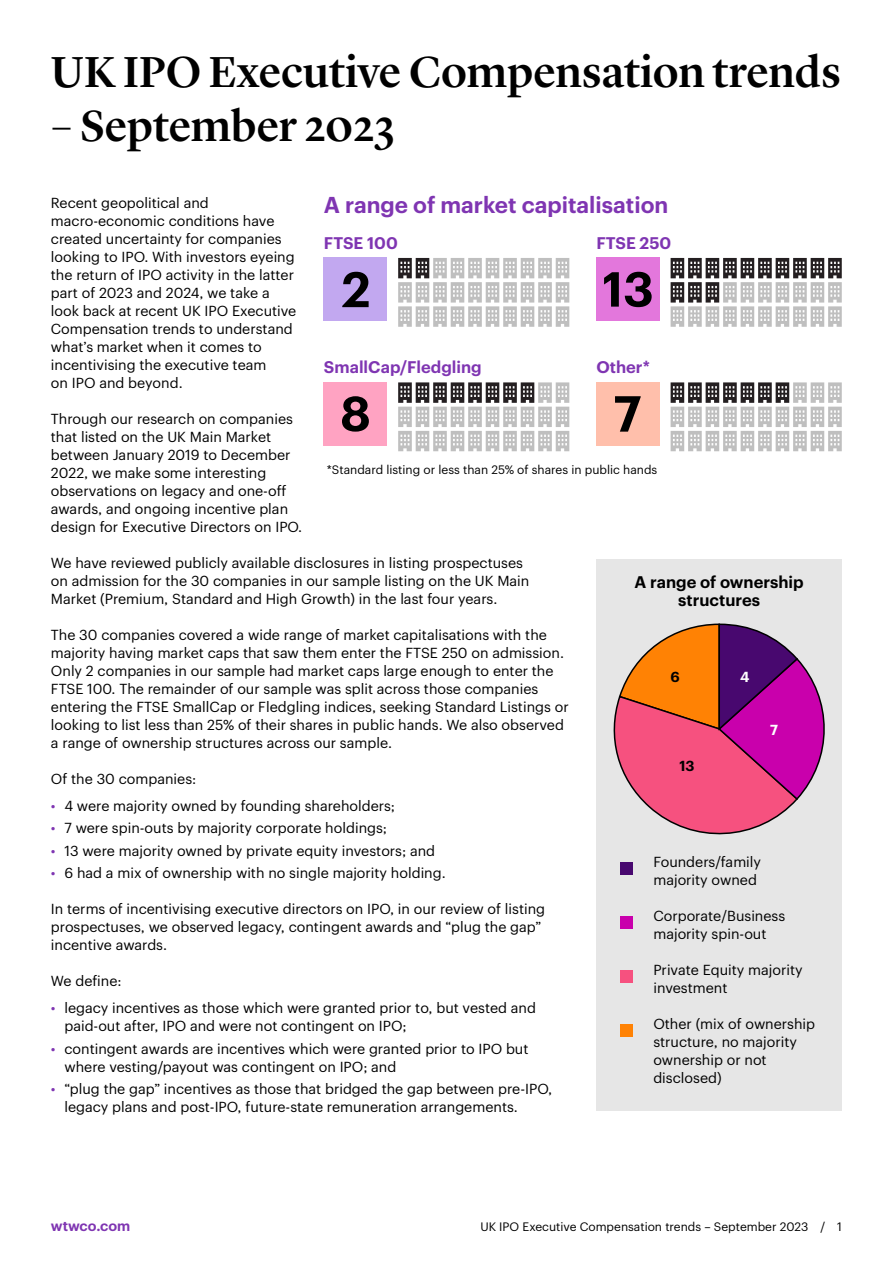
<style>
.page{position:relative;width:893px;height:1263px;background:#fff}
.page>*{position:absolute;margin:0;border:0;box-sizing:border-box;transform-origin:0 0}
.t1{font:500 45px "Lyon Display";color:#000}
.t2{font:600 22.5px "Graphik";color:#7f35b2}
.t3{font:600 16.5px "Graphik";color:#7f35b2}
.t4{font:600 16.5px/18px "Graphik";color:#000;text-align:center}
.t5{font:14.25px/18px "Graphik";color:#000}
.t6{font:600 14.25px "Graphik";color:#7f35b2}
.t7{font:600 14.25px "Graphik";color:#000}
.t8{font:600 14.25px "Graphik";color:#fff}
.t9{font:12px "Graphik";color:#000}
.s1{color:#7f35b2}
</style>
<div class="page">
<div style="left:596px;top:624px;width:246px;height:486px;background:#e6e6e6"></div>
<div style="left:596px;top:559px;width:246px;height:65px;background:#e6e6e6"></div>
<svg style="left:613px;top:623px;width:212px;height:212px"></svg>
<div style="left:621px;top:862px;width:12px;height:12px;background:#48086f"></div>
<div style="left:621px;top:916px;width:12px;height:12px;background:#c900ac"></div>
<div style="left:621px;top:970px;width:12px;height:12px;background:#f6517f"></div>
<div style="left:621px;top:1024px;width:12px;height:12px;background:#ff8204"></div>
<div style="left:596px;top:258px;width:63px;height:63px;background:#e377dc"></div>
<svg style="left:604px;top:272px;width:15px;height:35px"></svg>
<svg style="left:625px;top:272px;width:27px;height:35px"></svg>
<div style="left:324px;top:258px;width:63px;height:63px;background:#c2a8f0"></div>
<svg style="left:342px;top:272px;width:27px;height:35px"></svg>
<svg style="left:398px;top:258px;width:171px;height:69px"></svg>
<svg style="left:398px;top:382px;width:171px;height:69px"></svg>
<svg style="left:671px;top:258px;width:171px;height:69px"></svg>
<svg style="left:671px;top:382px;width:171px;height:69px"></svg>
<div style="left:324px;top:382px;width:63px;height:63px;background:#ffa3c2"></div>
<svg style="left:342px;top:396px;width:27px;height:36px"></svg>
<div style="left:596px;top:382px;width:63px;height:63px;background:#ffbfab"></div>
<svg style="left:615px;top:396px;width:26px;height:36px"></svg>
<h1 class="t1" style="left:51px;top:38px;width:791px">UK IPO Executive Compensation trends</h1>
<h1 class="t1" style="left:51px;top:92px;width:345px">– September 2023</h1>
<h2 class="t2" style="left:324px;top:188px;width:346px">A range of market capitalisation</h2>
<p class="t5" style="left:51px;top:192px;width:247px">Recent geopolitical and macro-economic conditions have created uncertainty for companies looking to IPO. With investors eyeing the return of IPO activity in the latter part of 2023 and 2024, we take a look back at recent UK IPO Executive<br>Compensation trends to understand what’s market when it comes to incentivising the executive team<br>on IPO and beyond.</p>
<p class="t5" style="left:51px;top:408px;width:253px">Through our research on companies that listed on the UK Main Market between January 2019 to December 2022, we make some interesting observations on legacy and one-off awards, and ongoing incentive plan design for Executive Directors on IPO.</p>
<p class="t5" style="left:51px;top:552px;width:480px">We have reviewed publicly available disclosures in listing prospectuses on admission for the 30 companies in our sample listing on the UK Main<br>Market (Premium, Standard and High Growth) in the last four years.</p>
<p class="t5" style="left:51px;top:624px;width:519px">The 30 companies covered a wide range of market capitalisations with the majority having market caps that saw them enter the FTSE 250 on admission.<br>Only 2 companies in our sample had market caps large enough to enter the FTSE 100. The remainder of our sample was split across those companies entering the FTSE SmallCap or Fledgling indices, seeking Standard Listings or looking to list less than 25% of their shares in public hands. We also observed a range of ownership structures across our sample.</p>
<p class="t5" style="left:51px;top:768px;width:147px">Of the 30 companies:</p>
<p class="t5" style="left:51px;top:795px;width:346px"><span class="s1">•</span> 4 were majority owned by founding shareholders;</p>
<p class="t5" style="left:51px;top:818px;width:338px"><span class="s1">•</span> 7 were spin-outs by majority corporate holdings;</p>
<p class="t5" style="left:51px;top:840px;width:386px"><span class="s1">•</span> 13 were majority owned by private equity investors; and</p>
<p class="t5" style="left:51px;top:863px;width:396px"><span class="s1">•</span> 6 had a mix of ownership with no single majority holding.</p>
<p class="t5" style="left:51px;top:899px;width:496px">In terms of incentivising executive directors on IPO, in our review of listing prospectuses, we observed legacy, contingent awards and “plug the gap” incentive awards.</p>
<p class="t5" style="left:51px;top:971px;width:72px">We define:</p>
<p class="t5" style="left:64px;top:998px;width:473px;text-indent:-13px"><span class="s1">•</span> legacy incentives as those which were granted prior to, but vested and paid-out after, IPO and were not contingent on IPO;</p>
<p class="t5" style="left:64px;top:1038px;width:466px;text-indent:-13px"><span class="s1">•</span> contingent awards are incentives which were granted prior to IPO but where vesting/payout was contingent on IPO; and</p>
<p class="t5" style="left:64px;top:1079px;width:489px;text-indent:-13px"><span class="s1">•</span> “plug the gap” incentives as those that bridged the gap between pre-IPO, legacy plans and post-IPO, future-state remuneration arrangements.</p>
<p class="t3" style="left:324px;top:230px;width:75px">FTSE 100</p>
<p class="t3" style="left:596px;top:230px;width:76px">FTSE 250</p>
<p class="t3" style="left:324px;top:355px;width:159px">SmallCap/Fledgling</p>
<p class="t3" style="left:596px;top:355px;width:55px">Other*</p>
<p class="t9" style="left:327px;top:461px;width:332px">*Standard listing or less than 25% of shares in public hands</p>
<p class="t4" style="left:635px;top:572px;width:171px">A range of ownership structures</p>
<p class="t7" style="left:671px;top:666px;width:11px">6</p>
<p class="t8" style="left:740px;top:666px;width:11px">4</p>
<p class="t8" style="left:770px;top:719px;width:9px">7</p>
<p class="t7" style="left:679px;top:755px;width:17px">13</p>
<p class="t5" style="left:653px;top:852px;width:109px">Founders/family majority owned</p>
<p class="t5" style="left:653px;top:906px;width:133px">Corporate/Business majority spin-out</p>
<p class="t5" style="left:653px;top:960px;width:151px">Private Equity majority investment</p>
<p class="t5" style="left:653px;top:1014px;width:163px">Other (mix of ownership structure, no majority ownership or not disclosed)</p>
<p class="t6" style="left:51px;top:1215px;width:81px">wtwco.com</p>
<p class="t9" style="left:480px;top:1218px;width:363px">UK IPO Executive Compensation trends – September 2023 / 1</p>
</div>
